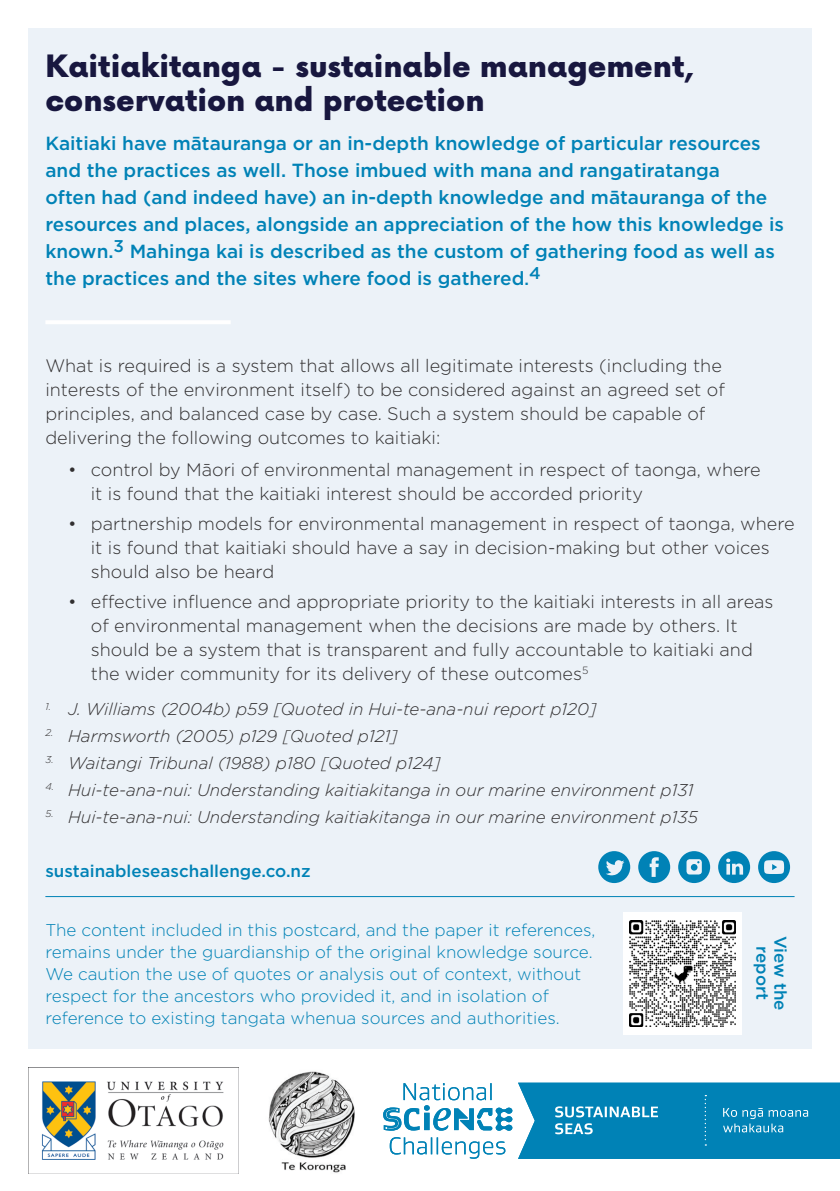
<style>
.page{position:relative;width:840px;height:1191px;background:#fff}
.page>*{position:absolute;margin:0;border:0;box-sizing:border-box;transform-origin:0 0}
.t1{font:900 30px/34px "Now";color:#18173f}
.t2{font:500 19px/27px "Gotham";color:#0082b6}
._5_Body_Text{font:300 18px/24px "Gotham";color:#312f30}
.t3{font:300 17px/22px "Gotham";color:#0082b6}
._5_Body_Text-2{font:italic 300 17px "Gotham";color:#312f30}
.t4{font:500 17px/18px "Gotham";color:#0082b6;text-align:center}
.s1{font-size:17px}
</style>
<div class="page">
<div style="left:28px;top:28px;width:783px;height:1021px;background:#ecf2f8"></div>
<div style="left:622px;top:912px;width:119px;height:122px;background:#fff"></div>
<img style="left:629px;top:920px;width:106px;height:106px">
<hr style="left:45px;top:896px;width:749px;height:1px;background:#0082b6">
<svg style="left:598px;top:851px;width:32px;height:32px"></svg>
<svg style="left:638px;top:851px;width:31px;height:32px"></svg>
<svg style="left:678px;top:851px;width:31px;height:32px"></svg>
<svg style="left:718px;top:851px;width:31px;height:32px"></svg>
<svg style="left:758px;top:851px;width:31px;height:32px"></svg>
<img style="left:28px;top:1067px;width:211px;height:106px">
<img style="left:268px;top:1071px;width:86px;height:102px">
<svg style="left:383px;top:1082px;width:456px;height:76px"></svg>
<hr style="left:45px;top:320px;width:185px;height:4px;background:#fff">
<p class="t1" style="left:45px;top:49px;width:650px">Kaitiakitanga - sustainable management, conservation and protection</p>
<p class="t2" style="left:45px;top:129px;width:739px">Kaitiaki have mātauranga or an in-depth knowledge of particular resources and the practices as well. Those imbued with mana and rangatiratanga<br>often had (and indeed have) an in-depth knowledge and mātauranga of the resources and places, alongside an appreciation of the how this knowledge is known.<sup>3</sup> Mahinga kai is described as the custom of gathering food as well as the practices and the sites where food is gathered<span class="s1">.</span><sup>4</sup></p>
<p class="_5_Body_Text" style="left:45px;top:353px;width:680px">What is required is a system that allows all legitimate interests (including the interests of the environment itself) to be considered against an agreed set of principles, and balanced case by case. Such a system should be capable of delivering the following outcomes to kaitiaki:</p>
<p class="_5_Body_Text" style="left:91px;top:457px;width:671px;text-indent:-23px">• control by Māori of environmental management in respect of taonga, where it is found that the kaitiaki interest should be accorded priority</p>
<p class="_5_Body_Text" style="left:91px;top:511px;width:705px;text-indent:-23px">• partnership models for environmental management in respect of taonga, where it is found that kaitiaki should have a say in decision-making but other voices should also be heard</p>
<p class="_5_Body_Text" style="left:91px;top:589px;width:684px;text-indent:-23px">• effective influence and appropriate priority to the kaitiaki interests in all areas of environmental management when the decisions are made by others. It should be a system that is transparent and fully accountable to kaitiaki and the wider community for its delivery of these outcomes<sup>5</sup></p>
<p class="_5_Body_Text-2" style="left:45px;top:698px;width:552px"><sup>1.</sup> J. Williams (2004b) p59 [Quoted in Hui-te-ana-nui report p120]</p>
<p class="_5_Body_Text-2" style="left:45px;top:725px;width:354px"><sup>2.</sup> Harmsworth (2005) p129 [Quoted p121]</p>
<p class="_5_Body_Text-2" style="left:45px;top:752px;width:396px"><sup>3.</sup> Waitangi Tribunal (1988) p180 [Quoted p124]</p>
<p class="_5_Body_Text-2" style="left:45px;top:779px;width:649px"><sup>4.</sup> Hui-te-ana-nui: Understanding kaitiakitanga in our marine environment p131</p>
<p class="_5_Body_Text-2" style="left:45px;top:806px;width:653px"><sup>5.</sup> Hui-te-ana-nui: Understanding kaitiakitanga in our marine environment p135</p>
<p class="t4" style="left:45px;top:862px;width:266px">sustainableseaschallenge.co.nz</p>
<p class="t3" style="left:45px;top:918px;width:551px">The content included in this postcard, and the paper it references, remains under the guardianship of the original knowledge source.<br>We caution the use of quotes or analysis out of context, without respect for the ancestors who provided it, and in isolation of reference to existing tangata whenua sources and authorities.</p>
<p class="t4" style="left:789px;top:936px;width:76px;rotate:90deg">View the report</p>
</div>
